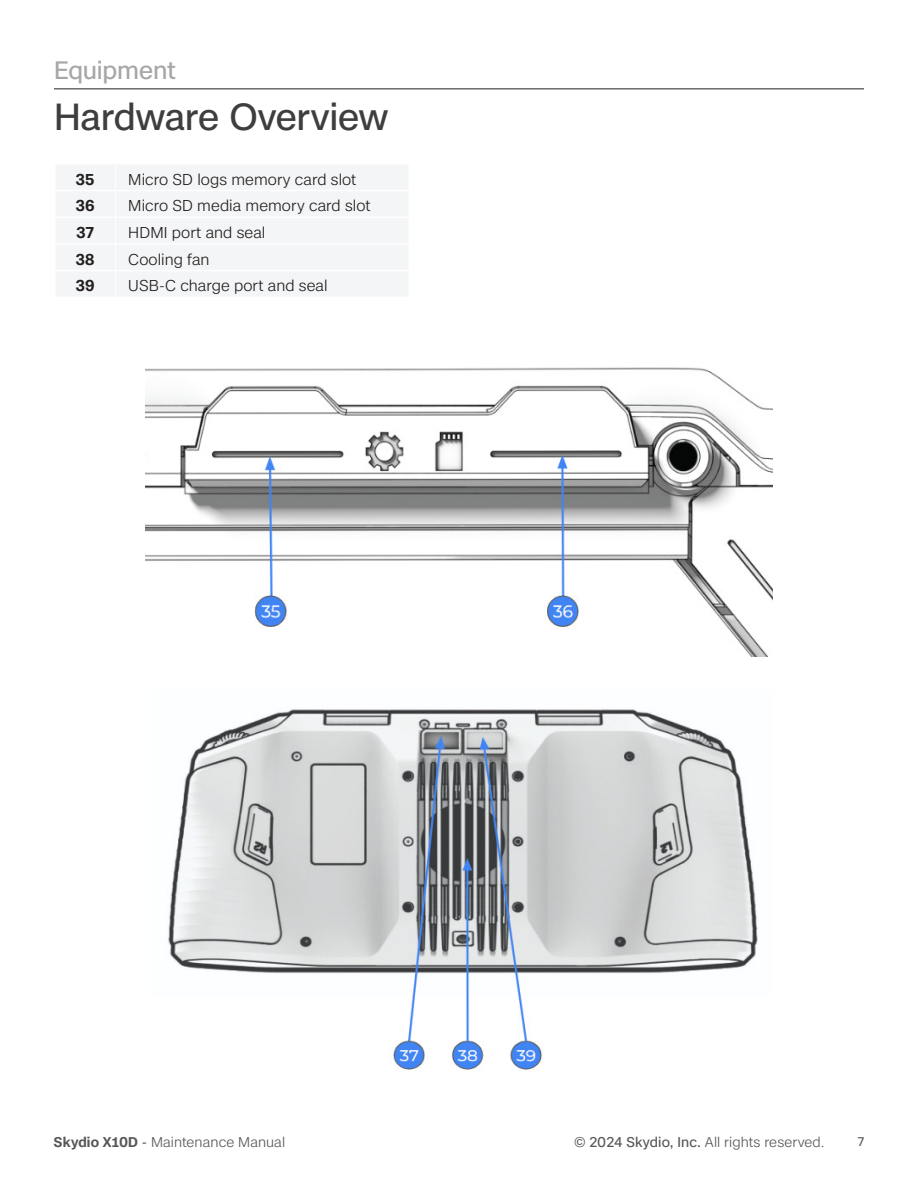
<style>
.page{position:relative;width:918px;height:1188px;background:#fff}
.page>*{position:absolute;margin:0;border:0;box-sizing:border-box;transform-origin:0 0}
.Heading_2{font:36px "Case";letter-spacing:-.01em;color:#3e3e3f}
.Section_Headings_Eyebrow{font:24px "Case";letter-spacing:-.01em;color:#a7a7a6}
.Numbered_list{font:300 15px "Case";letter-spacing:.005em;color:#231f20}
.Numbered_list-2{font:600 15px "Case";letter-spacing:.01em;color:#231f20}
.t1{font:300 13.5px "Case";letter-spacing:.005em;color:#57585a}
.t2{font:12px "Case";color:#57585a}
.s1{font-weight:600}
.s2{font-weight:400}
</style>
<div class="page">
<div style="left:56px;top:165px;width:352px;height:131px;background:#f4f5f6"></div>
<svg style="left:115px;top:165px;width:1px;height:131px"></svg>
<hr style="left:54px;top:190px;width:62px;height:1px;background:#fff">
<hr style="left:116px;top:190px;width:294px;height:1px;background:#fff">
<hr style="left:54px;top:216px;width:62px;height:2px;background:#fff">
<hr style="left:116px;top:216px;width:294px;height:2px;background:#fff">
<hr style="left:54px;top:243px;width:62px;height:2px;background:#fff">
<hr style="left:116px;top:243px;width:294px;height:2px;background:#fff">
<hr style="left:54px;top:270px;width:62px;height:1px;background:#fff">
<hr style="left:116px;top:270px;width:294px;height:1px;background:#fff">
<hr style="left:54px;top:88px;width:810px;height:1px;background:#231f20">
<img style="left:168px;top:709px;width:590px;height:361px">
<img style="left:146px;top:367px;width:626px;height:289px">
<p class="Section_Headings_Eyebrow" style="left:54px;top:52px;width:123px">Equipment</p>
<p class="Heading_2" style="left:54px;top:90px;width:336px">Hardware Overview</p>
<p class="Numbered_list-2" style="left:76px;top:168px;width:20px">35</p>
<p class="Numbered_list" style="left:128px;top:168px;width:230px">Micro SD logs memory card slot</p>
<p class="Numbered_list-2" style="left:76px;top:194px;width:20px">36</p>
<p class="Numbered_list" style="left:128px;top:195px;width:244px">Micro SD media memory card slot</p>
<p class="Numbered_list-2" style="left:77px;top:221px;width:19px">37</p>
<p class="Numbered_list" style="left:128px;top:221px;width:139px">HDMI port and seal</p>
<p class="Numbered_list-2" style="left:76px;top:248px;width:20px">38</p>
<p class="Numbered_list" style="left:128px;top:248px;width:83px">Cooling fan</p>
<p class="Numbered_list-2" style="left:76px;top:274px;width:20px">39</p>
<p class="Numbered_list" style="left:128px;top:275px;width:201px">USB-C charge port and seal</p>
<p class="t1" style="left:54px;top:1132px;width:233px"><span class="s1">Skydio X10D</span> <span class="s2">-</span> Maintenance Manual</p>
<p class="t1" style="left:574px;top:1132px;width:252px"><span class="s2">© 2024 Skydio, Inc.</span> All rights reserved.</p>
<p class="t2" style="left:858px;top:1132px;width:8px">7</p>
</div>
